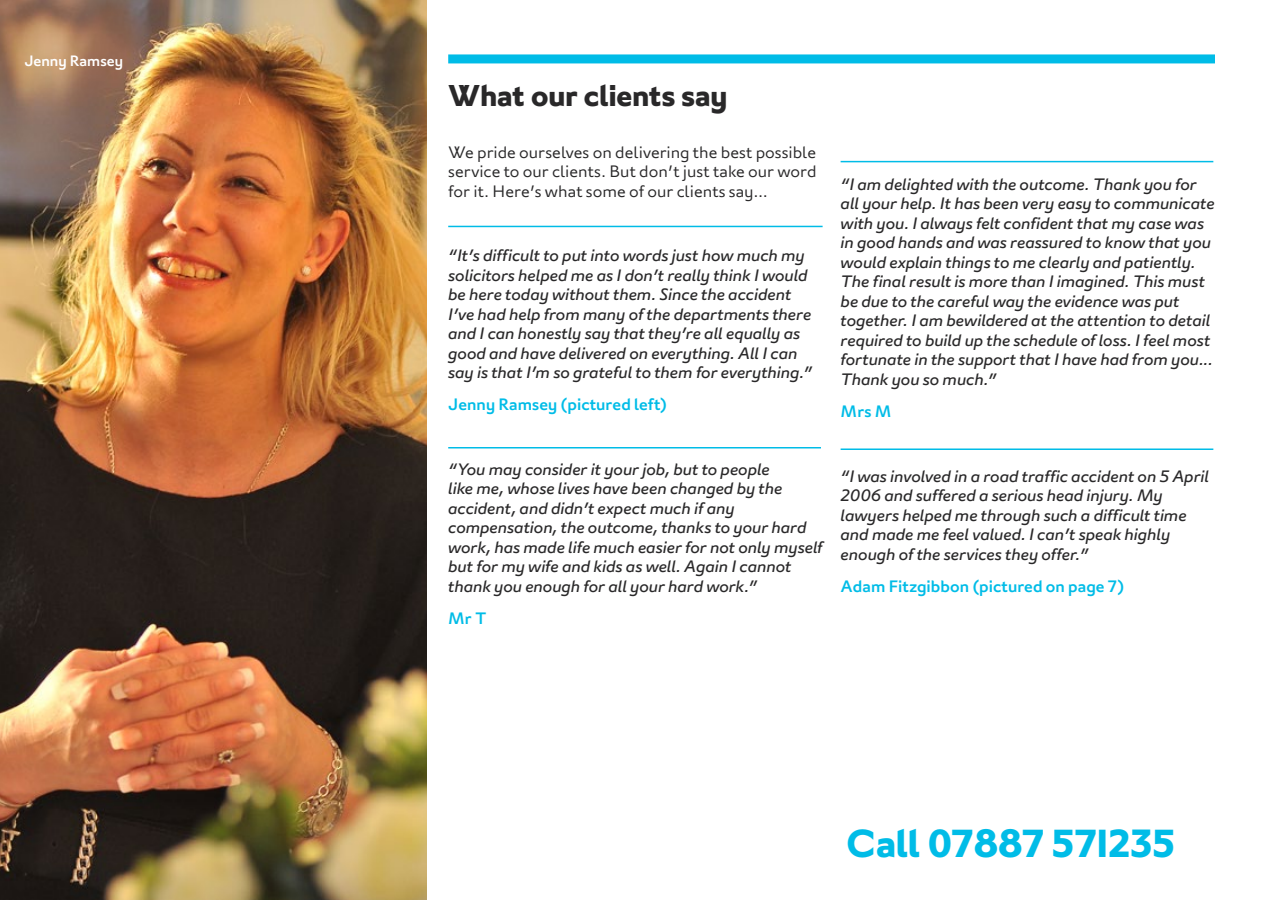
<style>
.page{position:relative;width:1275px;height:900px;background:#fff}
.page>*{position:absolute;margin:0;border:0;box-sizing:border-box;transform-origin:0 0}
.t1{font:700 39px "London";color:#00bce7}
.t2{font:700 30px "London";color:#292829}
.t3{font:italic 16.5px/19.5px "London";color:#292829}
.t4{font:300 16.5px/19.5px "London";color:#292829;text-align:justify}
.t5{font:500 16.5px "London";color:#00bce7}
.t6{font:500 15px "London";color:#fff}
</style>
<div class="page">
<img style="left:0;top:0;width:427px;height:900px">
<div style="left:448px;top:54px;width:767px;height:9px;background:#00bce7"></div>
<hr style="left:448px;top:447px;width:373px;height:1px;background:#00bce7">
<hr style="left:841px;top:161px;width:372px;height:1px;background:#00bce7">
<hr style="left:841px;top:448px;width:372px;height:2px;background:#00bce7">
<hr style="left:448px;top:226px;width:375px;height:1px;background:#00bce7">
<p class="t6" style="left:24px;top:51px;width:100px">Jenny Ramsey</p>
<h2 class="t2" style="left:448px;top:78px;width:281px">What our clients say</h2>
<p class="t4" style="left:448px;top:142px;width:370px">We pride ourselves on delivering the best possible service to our clients. But don’t just take our word for it. Here’s what some of our clients say...</p>
<p class="t3" style="left:448px;top:245px;width:365px">“It’s difficult to put into words just how much my solicitors helped me as I don’t really think I would be here today without them. Since the accident I’ve had help from many of the departments there and I can honestly say that they’re all equally as good and have delivered on everything. All I can say is that I’m so grateful to them for everything.”</p>
<p class="t5" style="left:448px;top:394px;width:220px">Jenny Ramsey (pictured left)</p>
<p class="t3" style="left:841px;top:174px;width:376px">“I am delighted with the outcome. Thank you for all your help. It has been very easy to communicate with you. I always felt confident that my case was in good hands and was reassured to know that you would explain things to me clearly and patiently.<br>The final result is more than I imagined. This must be due to the careful way the evidence was put together. I am bewildered at the attention to detail required to build up the schedule of loss. I feel most fortunate in the support that I have had from you...<br>Thank you so much.”</p>
<p class="t5" style="left:841px;top:401px;width:52px">Mrs M</p>
<p class="t3" style="left:448px;top:459px;width:376px">“You may consider it your job, but to people<br>like me, whose lives have been changed by the accident, and didn’t expect much if any compensation, the outcome, thanks to your hard work, has made life much easier for not only myself but for my wife and kids as well. Again I cannot thank you enough for all your hard work.”</p>
<p class="t5" style="left:448px;top:608px;width:40px">Mr T</p>
<p class="t3" style="left:841px;top:466px;width:370px">“I was involved in a road traffic accident on 5 April 2006 and suffered a serious head injury. My lawyers helped me through such a difficult time and made me feel valued. I can’t speak highly enough of the services they offer.”</p>
<p class="t5" style="left:841px;top:576px;width:285px">Adam Fitzgibbon (pictured on page 7)</p>
<h1 class="t1" style="left:846px;top:820px;width:330px">Call 07887 571235</h1>
</div>
